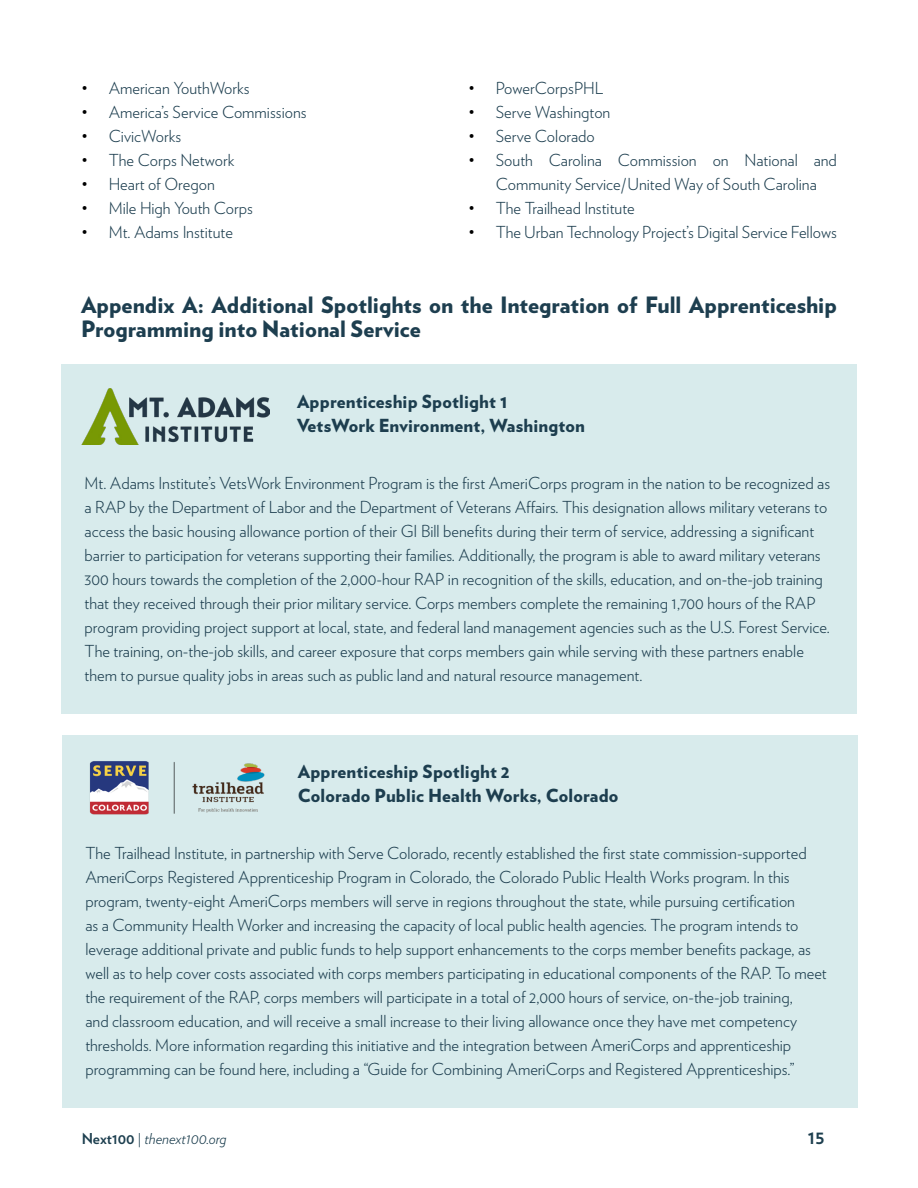
<style>
.page{position:relative;width:918px;height:1188px;background:#fff}
.page>*{position:absolute;margin:0;border:0;box-sizing:border-box;transform-origin:0 0}
.Paragraph_Style_1{font:900 22.5px/24px "Verlag";color:#1d3e4f}
.t1{font:700 19.5px "Verlag";color:#1d3f4f}
.Paragraph_Style_1-2{font:900 18px "Verlag";letter-spacing:.01em;color:#1d3e4f}
.Paragraph_Style_1-3{font:300 16.5px/24px "Verlag";color:#1d3e4f}
.t2{font:italic 300 15px "Verlag";color:#1d3f4f}
.s1{color:#000}
.s2{font-weight:700;font-style:normal}
.s3{font-style:normal}
</style>
<div class="page">
<div style="left:61px;top:365px;width:796px;height:349px;background:#d8ebec"></div>
<img style="left:82px;top:389px;width:187px;height:55px">
<div style="left:62px;top:735px;width:796px;height:372px;background:#d8ebec"></div>
<img style="left:89px;top:761px;width:176px;height:54px">
<p class="Paragraph_Style_1-3" style="left:82px;top:75px;width:169px"><span class="s1">•</span> American YouthWorks</p>
<p class="Paragraph_Style_1-3" style="left:82px;top:99px;width:227px"><span class="s1">•</span> America’s Service Commissions</p>
<p class="Paragraph_Style_1-3" style="left:82px;top:123px;width:101px"><span class="s1">•</span> CivicWorks</p>
<p class="Paragraph_Style_1-3" style="left:82px;top:147px;width:154px"><span class="s1">•</span> The Corps Network</p>
<p class="Paragraph_Style_1-3" style="left:82px;top:171px;width:135px"><span class="s1">•</span> Heart of Oregon</p>
<p class="Paragraph_Style_1-3" style="left:82px;top:195px;width:173px"><span class="s1">•</span> Mile High Youth Corps</p>
<p class="Paragraph_Style_1-3" style="left:82px;top:219px;width:153px"><span class="s1">•</span> Mt. Adams Institute</p>
<p class="Paragraph_Style_1-3" style="left:469px;top:75px;width:136px"><span class="s1">•</span> PowerCorpsPHL</p>
<p class="Paragraph_Style_1-3" style="left:469px;top:99px;width:143px"><span class="s1">•</span> Serve Washington</p>
<p class="Paragraph_Style_1-3" style="left:469px;top:123px;width:128px"><span class="s1">•</span> Serve Colorado</p>
<p class="Paragraph_Style_1-3" style="left:469px;top:147px;width:370px;text-align:center"><span class="s1">•</span> South Carolina Commission on National and<br>Community Service/United Way of South Carolina</p>
<p class="Paragraph_Style_1-3" style="left:469px;top:195px;width:168px"><span class="s1">•</span> The Trailhead Institute</p>
<p class="Paragraph_Style_1-3" style="left:469px;top:219px;width:370px"><span class="s1">•</span> The Urban Technology Project’s Digital Service Fellows</p>
<p class="Paragraph_Style_1" style="left:81px;top:291px;width:757px">Appendix A: Additional Spotlights on the Integration of Full Apprenticeship<br>Programming into National Service</p>
<p class="Paragraph_Style_1-2" style="left:297px;top:387px;width:212px">Apprenticeship Spotlight 1</p>
<p class="Paragraph_Style_1-2" style="left:297px;top:411px;width:290px">VetsWork Environment, Washington</p>
<p class="Paragraph_Style_1-3" style="left:85px;top:470px;width:747px">Mt. Adams Institute’s VetsWork Environment Program is the first AmeriCorps program in the nation to be recognized as a RAP by the Department of Labor and the Department of Veterans Affairs. This designation allows military veterans to access the basic housing allowance portion of their GI Bill benefits during their term of service, addressing a significant barrier to participation for veterans supporting their families. Additionally, the program is able to award military veterans 300 hours towards the completion of the 2,000-hour RAP in recognition of the skills, education, and on-the-job training that they received through their prior military service. Corps members complete the remaining 1,700 hours of the RAP program providing project support at local, state, and federal land management agencies such as the U.S. Forest Service.<br>The training, on-the-job skills, and career exposure that corps members gain while serving with these partners enable them to pursue quality jobs in areas such as public land and natural resource management.</p>
<p class="Paragraph_Style_1-2" style="left:298px;top:756px;width:214px">Apprenticeship Spotlight 2</p>
<p class="Paragraph_Style_1-2" style="left:298px;top:780px;width:322px">Colorado Public Health Works, Colorado</p>
<p class="Paragraph_Style_1-3" style="left:85px;top:840px;width:743px">The Trailhead Institute, in partnership with Serve Colorado, recently established the first state commission-supported AmeriCorps Registered Apprenticeship Program in Colorado, the Colorado Public Health Works program. In this program, twenty-eight AmeriCorps members will serve in regions throughout the state, while pursuing certification<br>as a Community Health Worker and increasing the capacity of local public health agencies. The program intends to leverage additional private and public funds to help support enhancements to the corps member benefits package, as well as to help cover costs associated with corps members participating in educational components of the RAP. To meet the requirement of the RAP, corps members will participate in a total of 2,000 hours of service, on-the-job training,<br>and classroom education, and will receive a small increase to their living allowance once they have met competency thresholds. More information regarding this initiative and the integration between AmeriCorps and apprenticeship programming can be found here, including a “Guide for Combining AmeriCorps and Registered Apprenticeships.”</p>
<p class="t2" style="left:82px;top:1128px;width:146px"><span class="s2">Next100</span> <span class="s3">|</span> thenext100.org</p>
<p class="t1" style="left:808px;top:1122px;width:18px">15</p>
</div>
